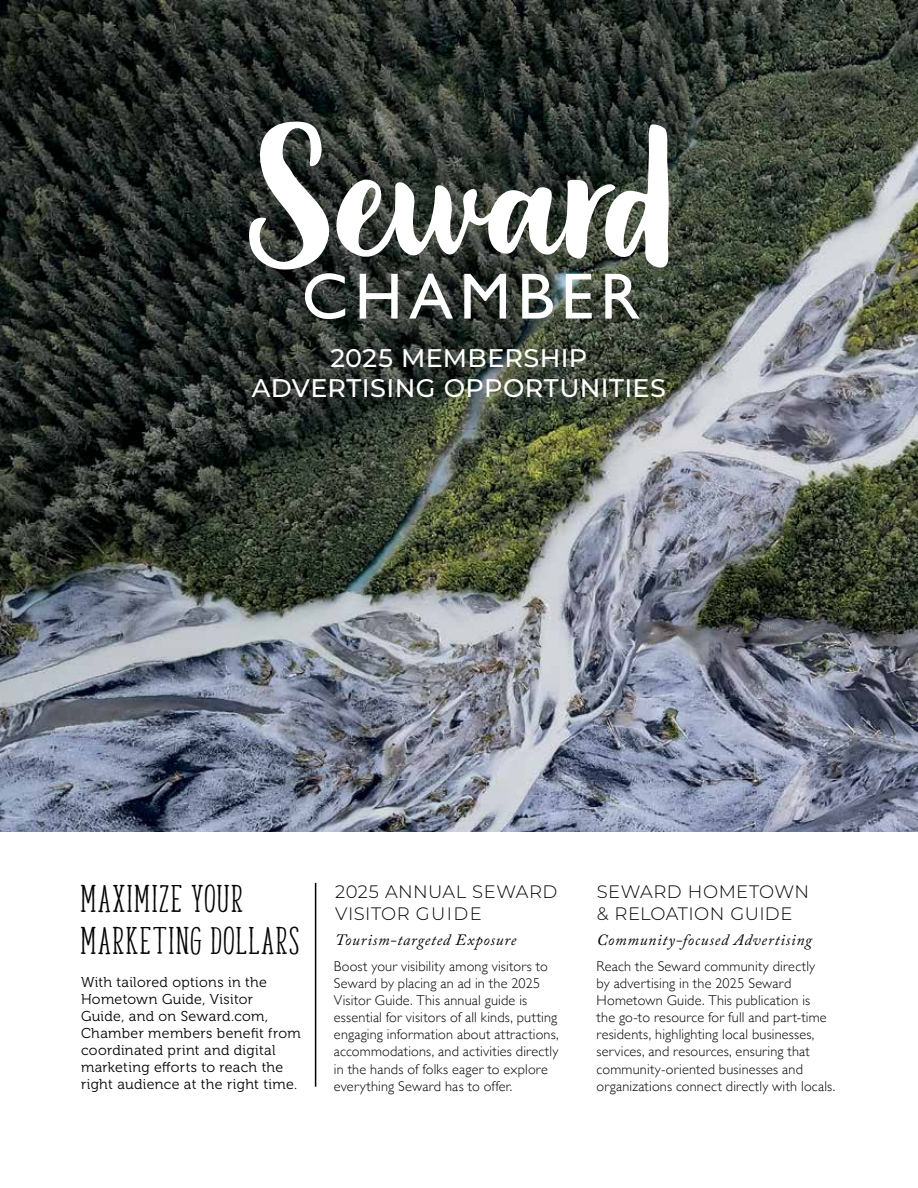
<style>
.page{position:relative;width:918px;height:1188px;background:#fff}
.page>*{position:absolute;margin:0;border:0;box-sizing:border-box;transform-origin:0 0}
.t1{font:37.5px/42px "DEVIOUS";letter-spacing:.015em;color:#030303}
.t2{font:500 25.5px/30.6px "Montserrat";letter-spacing:.015em;color:#fff;text-align:center}
.t3{font:300 18px/21.6px "Montserrat";letter-spacing:.025em;color:#030303}
.t4{font:italic 15.75px "Adobe Caslon Pro";letter-spacing:.05em;color:#030303}
.t5{font:300 14.25px/17.1px "Gill Sans";letter-spacing:.015em;color:#030303}
.t6{font:14.25px/17.1px "Museo 300";letter-spacing:.02em;color:#030303}
</style>
<div class="page">
<img style="left:0;top:0;width:918px;height:832px">
<hr style="left:315px;top:883px;width:1px;height:204px;background:#000">
<svg style="left:247px;top:121px;width:422px;height:198px"></svg>
<h2 class="t2" style="left:252px;top:341px;width:416px">2025 MEMBERSHIP<br>ADVERTISING OPPORTUNITIES</h2>
<h1 class="t1" style="left:81px;top:879px;width:221px">MAXIMIZE YOUR<br>MARKETING DOLLARS</h1>
<p class="t6" style="left:81px;top:974px;width:221px">With tailored options in the<br>Hometown Guide, Visitor<br>Guide, and on Seward.com,<br>Chamber members benefit from coordinated print and digital marketing efforts to reach the right audience at the right time.</p>
<p class="t3" style="left:335px;top:880px;width:224px">2025 ANNUAL SEWARD<br>VISITOR GUIDE</p>
<p class="t4" style="left:335px;top:930px;width:183px">Tourism-targeted Exposure</p>
<p class="t5" style="left:334px;top:957px;width:226px">Boost your visibility among visitors to Seward by placing an ad in the 2025<br>Visitor Guide. This annual guide is essential for visitors of all kinds, putting engaging information about attractions, accommodations, and activities directly in the hands of folks eager to explore everything Seward has to offer.</p>
<p class="t3" style="left:597px;top:880px;width:214px">SEWARD HOMETOWN &amp; RELOATION GUIDE</p>
<p class="t4" style="left:597px;top:930px;width:217px">Community-focused Advertising</p>
<p class="t5" style="left:597px;top:957px;width:240px">Reach the Seward community directly<br>by advertising in the 2025 Seward Hometown Guide. This publication is<br>the go-to resource for full and part-time residents, highlighting local businesses, services, and resources, ensuring that community-oriented businesses and organizations connect directly with locals.</p>
</div>
